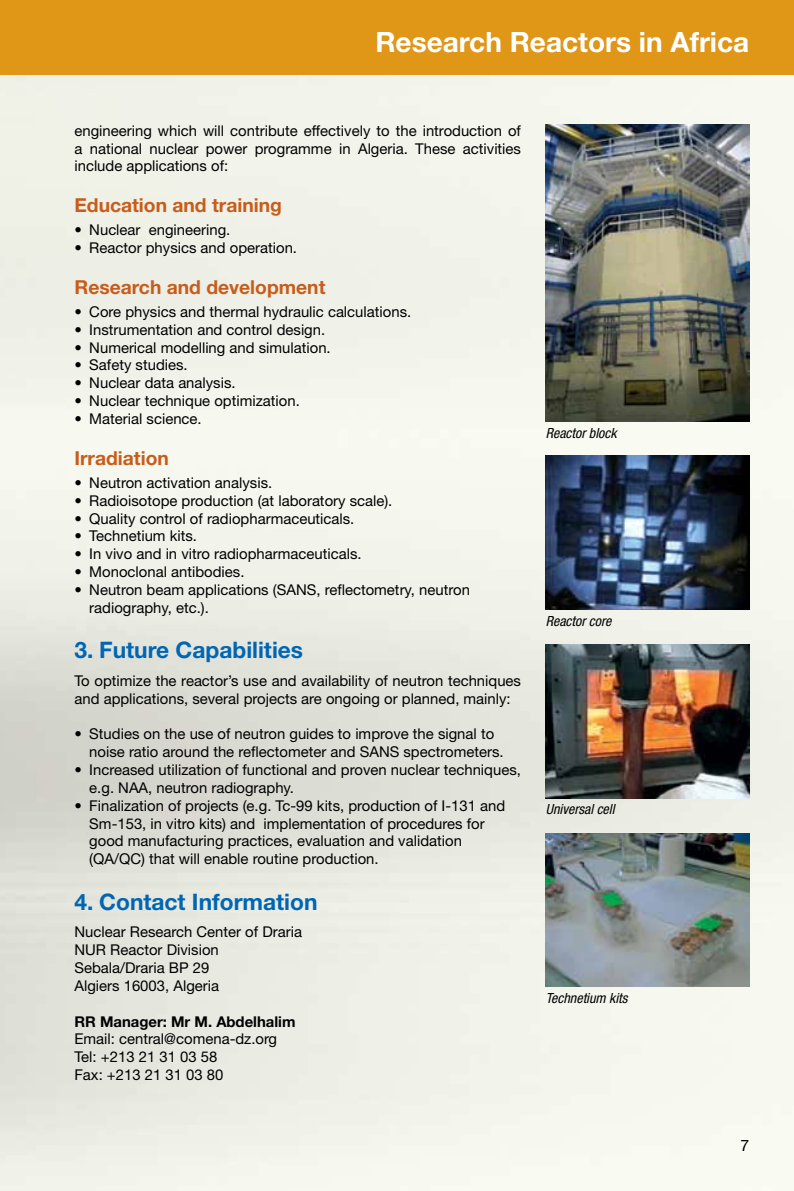
<style>
.page{position:relative;width:794px;height:1191px;background:#fff}
.page>*{position:absolute;margin:0;border:0;box-sizing:border-box;transform-origin:0 0}
.t1{font:700 28px "Helvetica Neue";color:#fff}
.t2{font:700 22.75px "Helvetica Neue";color:#0066b3}
.t3{font:700 19.25px "Helvetica Neue";color:#c85c1a}
.t4{font:15.75px "Helvetica Neue";color:#000}
.t5{font:14.88px/17.8px "Helvetica Neue";color:#000}
.t6{font:700 14.88px "Helvetica Neue East A";color:#000}
.t7{font:italic condensed 14px "Helvetica Neue";color:#000}
</style>
<div class="page">
<img style="left:0;top:74px;width:794px;height:1117px">
<div style="left:0;top:0;width:794px;height:74px;background:#e09617"></div>
<img style="left:546px;top:124px;width:203px;height:298px">
<img style="left:546px;top:456px;width:203px;height:153px">
<img style="left:546px;top:644px;width:203px;height:154px">
<img style="left:546px;top:833px;width:203px;height:154px">
<h1 class="t1" style="left:375px;top:24px;width:375px">Research Reactors in Africa</h1>
<p class="t5" style="left:74px;top:121px;width:448px;text-align:justify">engineering which will contribute effectively to the introduction of a national nuclear power programme in Algeria. These activities include applications of:</p>
<p class="t3" style="left:74px;top:194px;width:209px">Education and training</p>
<p class="t5" style="left:74px;top:221px;width:157px">• Nuclear engineering.</p>
<p class="t5" style="left:74px;top:239px;width:224px">• Reactor physics and operation.</p>
<p class="t3" style="left:74px;top:275px;width:252px">Research and development</p>
<p class="t5" style="left:74px;top:302px;width:338px">• Core physics and thermal hydraulic calculations.</p>
<p class="t5" style="left:74px;top:320px;width:252px">• Instrumentation and control design.</p>
<p class="t5" style="left:74px;top:338px;width:258px">• Numerical modelling and simulation.</p>
<p class="t5" style="left:74px;top:356px;width:115px">• Safety studies.</p>
<p class="t5" style="left:74px;top:374px;width:163px">• Nuclear data analysis.</p>
<p class="t5" style="left:74px;top:392px;width:227px">• Nuclear technique optimization.</p>
<p class="t5" style="left:74px;top:409px;width:129px">• Material science.</p>
<p class="t3" style="left:74px;top:446px;width:96px">Irradiation</p>
<p class="t5" style="left:74px;top:473px;width:199px">• Neutron activation analysis.</p>
<p class="t5" style="left:74px;top:491px;width:319px">• Radioisotope production (at laboratory scale).</p>
<p class="t5" style="left:74px;top:509px;width:281px">• Quality control of radiopharmaceuticals.</p>
<p class="t5" style="left:74px;top:527px;width:124px">• Technetium kits.</p>
<p class="t5" style="left:74px;top:545px;width:289px">• In vivo and in vitro radiopharmaceuticals.</p>
<p class="t5" style="left:74px;top:562px;width:171px">• Monoclonal antibodies.</p>
<p class="t5" style="left:89px;top:580px;width:382px;text-indent:-15px">• Neutron beam applications (SANS, reflectometry, neutron radiography, etc.).</p>
<h2 class="t2" style="left:74px;top:636px;width:230px">3. Future Capabilities</h2>
<p class="t5" style="left:74px;top:671px;width:448px">To optimize the reactor’s use and availability of neutron techniques and applications, several projects are ongoing or planned, mainly:</p>
<p class="t5" style="left:89px;top:725px;width:416px;text-indent:-15px">• Studies on the use of neutron guides to improve the signal to noise ratio around the reflectometer and SANS spectrometers.</p>
<p class="t5" style="left:89px;top:760px;width:433px;text-indent:-15px">• Increased utilization of functional and proven nuclear techniques, e.g. NAA, neutron radiography.</p>
<p class="t5" style="left:89px;top:796px;width:417px;text-indent:-15px">• Finalization of projects (e.g. Tc-99 kits, production of I-131 and Sm-153, in vitro kits) and implementation of procedures for good manufacturing practices, evaluation and validation (QA/QC) that will enable routine production.</p>
<h2 class="t2" style="left:74px;top:887px;width:244px">4. Contact Information</h2>
<p class="t5" style="left:74px;top:923px;width:229px">Nuclear Research Center of Draria<br>NUR Reactor Division<br>Sebala/Draria BP 29<br>Algiers 16003, Algeria</p>
<p class="t6" style="left:74px;top:1012px;width:223px">RR Manager: Mr M. Abdelhalim</p>
<p class="t5" style="left:74px;top:1030px;width:204px">Email: central@comena-dz.org<br>Tel: +213 21 31 03 58<br>Fax: +213 21 31 03 80</p>
<p class="t7" style="left:546px;top:425px;width:72px">Reactor block</p>
<p class="t7" style="left:546px;top:612px;width:67px">Reactor core</p>
<p class="t7" style="left:546px;top:801px;width:70px">Universal cell</p>
<p class="t7" style="left:546px;top:989px;width:83px">Technetium kits</p>
<p class="t4" style="left:740px;top:1136px;width:10px">7</p>
</div>
